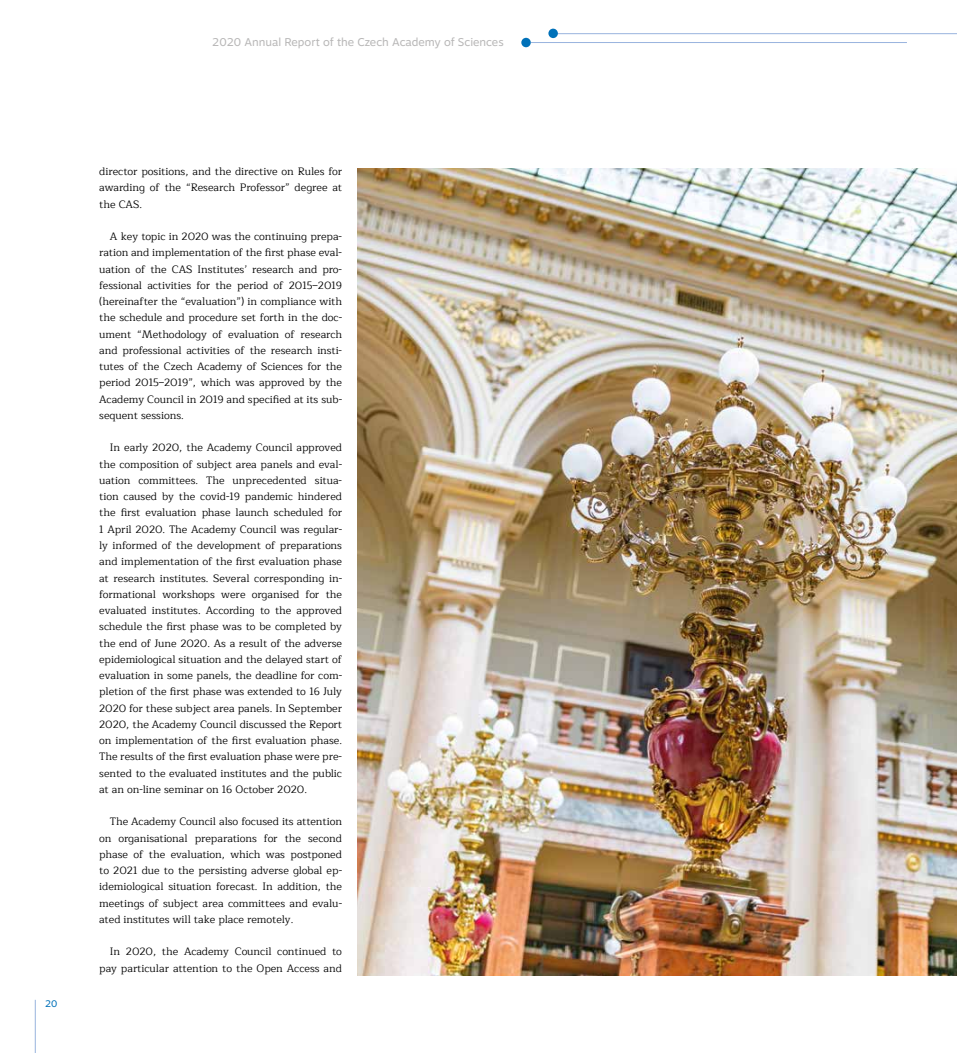
<style>
.page{position:relative;width:957px;height:1053px;background:#fff}
.page>*{position:absolute;margin:0;border:0;box-sizing:border-box;transform-origin:0 0}
.t1{font:11.25px "Motiva Sans";color:#b8b7b7}
.t2{font:10.62px/16.2px "Maitree";color:#000;text-align:justify}
.t3{font:9.5px "Motiva Sans";color:#0071b9}
</style>
<div class="page">
<hr style="left:557px;top:33px;width:400px;height:1px;background:#98b3de">
<div style="left:548px;top:29px;width:10px;height:9px;background:#0071b9;border-radius:50%"></div>
<hr style="left:531px;top:42px;width:376px;height:1px;background:#98b3de">
<div style="left:521px;top:38px;width:10px;height:9px;background:#0071b9;border-radius:50%"></div>
<hr style="left:35px;top:999px;width:1px;height:53px;background:#98b3de">
<img style="left:358px;top:168px;width:599px;height:807px">
<p class="t1" style="left:212px;top:34px;width:293px">2020 Annual Report of the Czech Academy of Sciences</p>
<p class="t3" style="left:45px;top:996px;width:14px">20</p>
<p class="t2" style="left:99px;top:163px;width:244px">director positions, and the directive on Rules for awarding of the “Research Professor” degree at the CAS.</p>
<p class="t2" style="left:99px;top:228px;width:244px;text-indent:11px">A key topic in 2020 was the continuing prepa&shy;ration and implementation of the first phase eval&shy;uation of the CAS Institutes’ research and pro&shy;fessional activities for the period of 2015–2019 (hereinafter the “evaluation”) in compliance with the schedule and procedure set forth in the doc&shy;ument “Methodology of evaluation of research and professional activities of the research insti&shy;tutes of the Czech Academy of Sciences for the period 2015–2019”, which was approved by the Academy Council in 2019 and specified at its sub&shy;sequent sessions.</p>
<p class="t2" style="left:99px;top:440px;width:244px;text-indent:11px">In early 2020, the Academy Council approved the composition of subject area panels and eval&shy;uation committees. The unprecedented situa&shy;tion caused by the covid-19 pandemic hindered the first evaluation phase launch scheduled for 1 April 2020. The Academy Council was regular&shy;ly informed of the development of preparations and implementation of the first evaluation phase at research institutes. Several corresponding in&shy;formational workshops were organised for the evaluated institutes. According to the approved schedule the first phase was to be completed by the end of June 2020. As a result of the adverse epidemiological situation and the delayed start of evaluation in some panels, the deadline for com&shy;pletion of the first phase was extended to 16 July 2020 for these subject area panels. In September 2020, the Academy Council discussed the Report on implementation of the first evaluation phase.<br>The results of the first evaluation phase were pre&shy;sented to the evaluated institutes and the public at an on-line seminar on 16 October 2020.</p>
<p class="t2" style="left:99px;top:813px;width:244px;text-indent:11px">The Academy Council also focused its attention on organisational preparations for the second phase of the evaluation, which was postponed to 2021 due to the persisting adverse global ep&shy;idemiological situation forecast. In addition, the meetings of subject area committees and evalu&shy;ated institutes will take place remotely.</p>
<p class="t2" style="left:99px;top:943px;width:244px;text-align:right">In 2020, the Academy Council continued to pay particular attention to the Open Access and</p>
</div>
